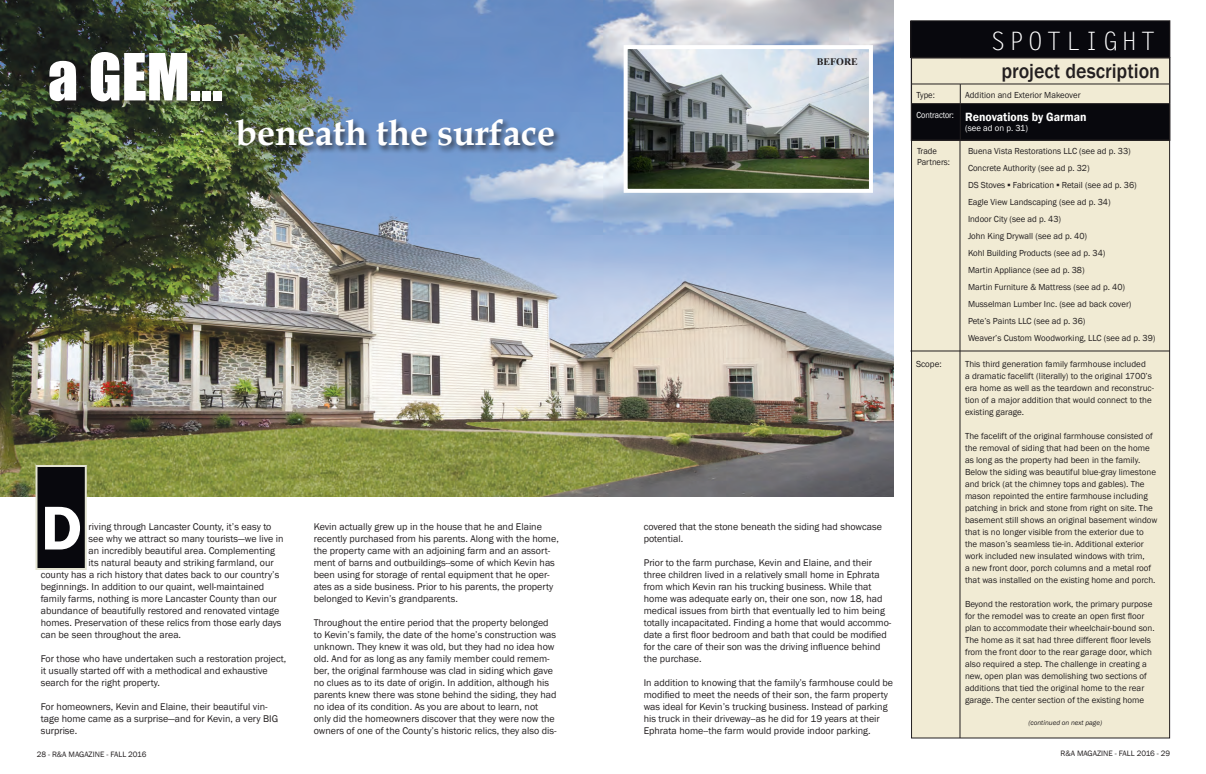
<style>
.page{position:relative;width:1206px;height:774px;background:#fff}
.page>*{position:absolute;margin:0;border:0;box-sizing:border-box;transform-origin:0 0}
.t1{font:600 64px "Franklin Gothic";color:#fff}
.t2{font:60px "Impact";color:#fff}
.t3{font:700 36px "Book Antiqua";color:#fff}
.t4{font:25.4px "Letter Gothic Std";letter-spacing:.14em;color:#fff}
.t5{font:500 21px "Franklin Gothic";color:#231f20;scale:.95 1}
.t6{font:600 12.3px "Franklin Gothic";color:#fff;scale:.96 1}
.t7{font:10px/12px "Franklin Gothic";color:#231f20}
.t8{font:700 10px "Times New Roman";color:#231f20}
.t9{font:9px/12px "Franklin Gothic";color:#231f20}
.t10{font:9px/10.8px "Franklin Gothic";color:#231f20;scale:.95 1}
.t11{font:9px "Franklin Gothic";color:#fff}
.t12{font:8px "Franklin Gothic";color:#231f20}
.t13{font:italic 7px "Franklin Gothic";color:#231f20}
.s1{font-weight:500;font-stretch:condensed}
</style>
<div class="page">
<img style="left:0;top:0;width:894px;height:497px">
<div style="left:36px;top:466px;width:50px;height:103px;background:#08080d"></div>
<div style="left:36px;top:465px;width:51px;height:105px;border:2px solid #e3e3d1"></div>
<div style="left:912px;top:140px;width:258px;height:598px;background:#f1ebd4"></div>
<div style="left:911px;top:140px;width:259px;height:598px;border:1px solid #231f20"></div>
<div style="left:911px;top:21px;width:259px;height:36px;background:#08080d"></div>
<div style="left:911px;top:21px;width:259px;height:37px;border:1px solid #231f20"></div>
<svg style="left:913px;top:60px;width:255px;height:78px;background:#878479"></svg>
<hr style="left:911px;top:103px;width:49px;height:1px;background:#231f20">
<hr style="left:960px;top:103px;width:210px;height:1px;background:#231f20">
<hr style="left:911px;top:140px;width:49px;height:1px;background:#231f20">
<hr style="left:960px;top:140px;width:210px;height:1px;background:#231f20">
<div style="left:911px;top:58px;width:259px;height:82px;border:1px solid #231f20"></div>
<hr style="left:910px;top:351px;width:260px;height:1px;background:#231f20">
<hr style="left:960px;top:140px;width:1px;height:598px;background:#231f20">
<div style="left:47px;top:49px;width:515px;height:105px;background:#231f20;opacity:.75"></div>
<img style="left:629px;top:50px;width:239px;height:138px">
<div style="left:624px;top:45px;width:249px;height:148px;border:4px solid #fff"></div>
<h2 class="t2" style="left:48px;top:30px;width:177px">a GEM...</h2>
<h3 class="t3" style="left:235px;top:109px;width:321px">beneath the surface</h3>
<h1 class="t1" style="left:41px;top:489px;width:43px">D</h1>
<p class="t7" style="left:89px;top:520px;width:184px">riving through Lancaster County, it’s easy to</p>
<p class="t7" style="left:89px;top:532px;width:196px">see why we attract so many tourists—we live in</p>
<p class="t7" style="left:89px;top:544px;width:188px">an incredibly beautiful area. Complementing</p>
<p class="t7" style="left:89px;top:556px;width:187px">its natural beauty and striking farmland, our</p>
<p class="t7" style="left:41px;top:568px;width:240px">county has a rich history that dates back to our country’s</p>
<p class="t7" style="left:41px;top:580px;width:225px">beginnings. In addition to our quaint, well-maintained</p>
<p class="t7" style="left:41px;top:592px;width:238px">family farms, nothing is more Lancaster County than our</p>
<p class="t7" style="left:41px;top:604px;width:240px">abundance of beautifully restored and renovated vintage</p>
<p class="t7" style="left:41px;top:616px;width:242px">homes. Preservation of these relics from those early days</p>
<p class="t7" style="left:41px;top:628px;width:142px">can be seen throughout the area.</p>
<p class="t7" style="left:41px;top:652px;width:247px">For those who have undertaken such a restoration project, it usually started off with a methodical and exhaustive search for the right property.</p>
<p class="t7" style="left:41px;top:700px;width:239px">For homeowners, Kevin and Elaine, their beautiful vin&shy;tage home came as a surprise—and for Kevin, a very BIG surprise.</p>
<p class="t7" style="left:314px;top:520px;width:247px">Kevin actually grew up in the house that he and Elaine recently purchased from his parents. Along with the home, the property came with an adjoining farm and an assort&shy;ment of barns and outbuildings--some of which Kevin has been using for storage of rental equipment that he oper&shy;ates as a side business. Prior to his parents, the property belonged to Kevin’s grandparents.</p>
<p class="t7" style="left:314px;top:616px;width:244px">Throughout the entire period that the property belonged to Kevin’s family, the date of the home’s construction was unknown. They knew it was old, but they had no idea how old. And for as long as any family member could remem&shy;ber, the original farmhouse was clad in siding which gave no clues as to its date of origin. In addition, although his parents knew there was stone behind the siding, they had no idea of its condition. As you are about to learn, not only did the homeowners discover that they were now the owners of one of the County’s historic relics, they also dis-</p>
<p class="t8" style="left:817px;top:55px;width:43px">BEFORE</p>
<p class="t7" style="left:644px;top:520px;width:240px">covered that the stone beneath the siding had showcase potential.</p>
<p class="t7" style="left:644px;top:556px;width:249px">Prior to the farm purchase, Kevin and Elaine, and their three children lived in a relatively small home in Ephrata from which Kevin ran his trucking business. While that home was adequate early on, their one son, now 18, had medical issues from birth that eventually led to him being totally incapacitated. Finding a home that would accommo&shy;date a first floor bedroom and bath that could be modified for the care of their son was the driving influence behind the purchase.</p>
<p class="t7" style="left:644px;top:676px;width:251px">In addition to knowing that the family’s farmhouse could be modified to meet the needs of their son, the farm property was ideal for Kevin’s trucking business. Instead of parking his truck in their driveway--as he did for 19 years at their Ephrata home--the farm would provide indoor parking.</p>
<h3 class="t4" style="left:990px;top:26px;width:167px">SPOTLIGHT</h3>
<h3 class="t5" style="left:1001px;top:58px;width:169px">project description</h3>
<p class="t10" style="left:917px;top:89px;width:21px">Type:</p>
<p class="t9" style="left:965px;top:89px;width:117px">Addition and Exterior Makeover</p>
<p class="t6" style="left:917px;top:109px;width:179px"><sup>Contractor:</sup> Renovations by Garman</p>
<p class="t11" style="left:965px;top:123px;width:64px">(see ad on p. 31)</p>
<p class="t10" style="left:917px;top:146px;width:36px">Trade<br>Partners:</p>
<p class="t9" style="left:916px;top:358px;width:27px">Scope:</p>
<p class="t9" style="left:968px;top:143px;width:189px;line-height:17px">Buena Vista Restorations LLC (see ad p. 33)<br>Concrete Authority (see ad p. 32)<br>DS Stoves <span class="s1">▪</span> Fabrication <span class="s1">▪</span> Retail (see ad p. 36)<br>Eagle View Landscaping (see ad p. 34)<br>Indoor City (see ad p. 43)<br>John King Drywall (see ad p. 40)<br>Kohl Building Products (see ad p. 34)<br>Martin Appliance (see ad p. 38)<br>Martin Furniture &amp; Mattress (see ad p. 40)<br>Musselman Lumber Inc. (see ad back cover)<br>Pete’s Paints LLC (see ad p. 36)<br>Weaver’s Custom Woodworking, LLC (see ad p. 39)</p>
<p class="t9" style="left:965px;top:358px;width:191px">This third generation family farmhouse included<br>a dramatic facelift (literally) to the original 1700’s era home as well as the teardown and reconstruc&shy;tion of a major addition that would connect to the existing garage.</p>
<p class="t9" style="left:965px;top:430px;width:194px">The facelift of the original farmhouse consisted of the removal of siding that had been on the home as long as the property had been in the family.<br>Below the siding was beautiful blue-gray limestone and brick (at the chimney tops and gables). The mason repointed the entire farmhouse including patching in brick and stone from right on site. The basement still shows an original basement window that is no longer visible from the exterior due to the mason’s seamless tie-in. Additional exterior work included new insulated windows with trim,<br>a new front door, porch columns and a metal roof that was installed on the existing home and porch.</p>
<p class="t9" style="left:965px;top:598px;width:191px">Beyond the restoration work, the primary purpose for the remodel was to create an open first floor plan to accommodate their wheelchair-bound son.<br>The home as it sat had three different floor levels from the front door to the rear garage door, which also required a step. The challenge in creating a new, open plan was demolishing two sections of additions that tied the original home to the rear garage. The center section of the existing home</p>
<p class="t13" style="left:1028px;top:718px;width:75px">(continued on next page)</p>
<p class="t12" style="left:37px;top:749px;width:111px">28 - R&amp;A MAGAZINE - FALL 2016</p>
<p class="t12" style="left:1061px;top:749px;width:111px">R&amp;A MAGAZINE - FALL 2016 - 29</p>
</div>
